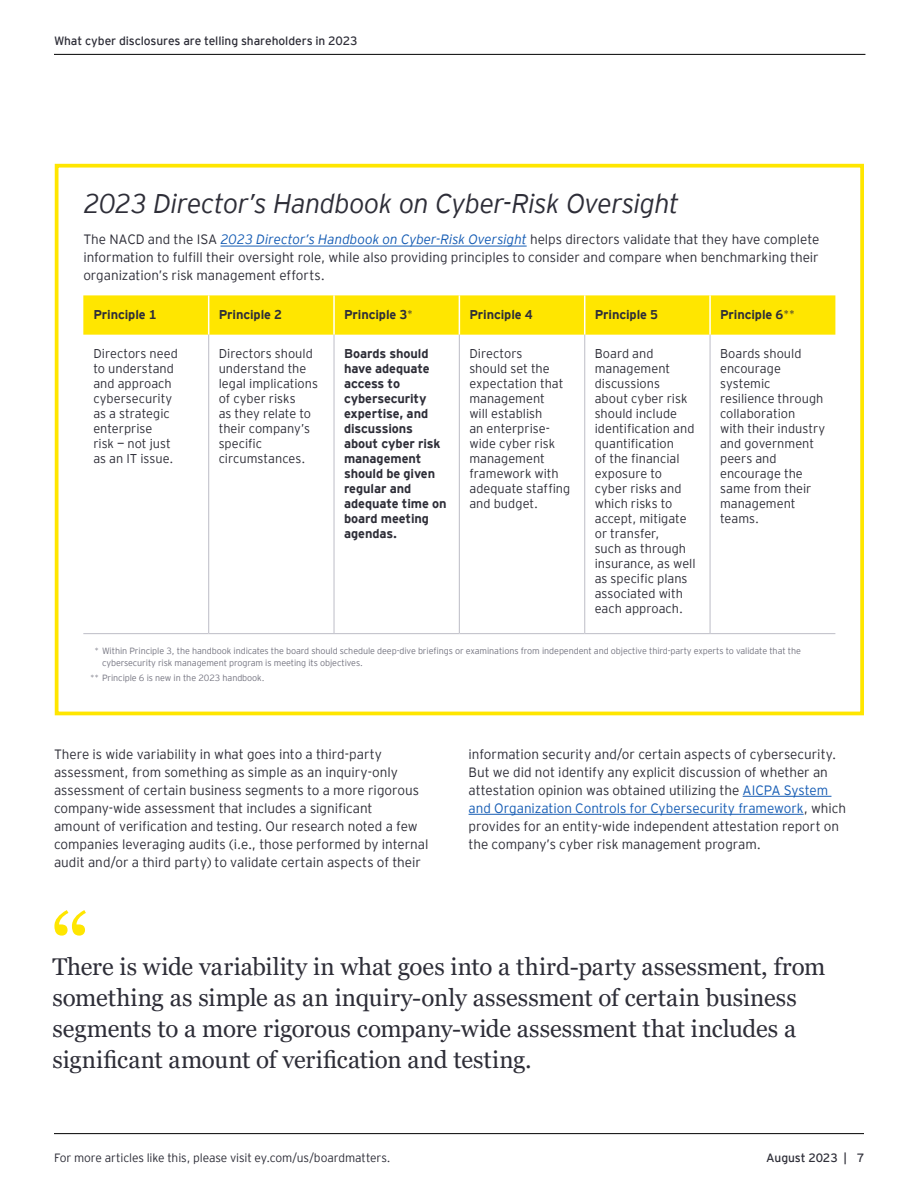
<style>
.page{position:relative;width:918px;height:1188px;background:#fff}
.page>*{position:absolute;margin:0;border:0;box-sizing:border-box;transform-origin:0 0}
.t1{font:96.6px "Georgia Pro";color:#ffe600}
.t2{font:italic 300 27px "EY Interstate";letter-spacing:-.015em;color:#2e2e38}
.t3{font:24.15px/31px "Georgia Pro";letter-spacing:-.005em;color:#2e2e38}
.t4{font:300 13.5px/18px "EY Interstate";color:#2e2e38}
.t5{font:300 12.75px/15px "EY Interstate";color:#2e2e38}
.t6{font:700 12.75px/15px "EY Interstate";letter-spacing:-.005em;color:#2e2e38}
.t7{font:12px "EY Interstate";letter-spacing:-.005em;color:#2e2e38}
.t8{font:300 12px "EY Interstate";letter-spacing:-.01em;color:#2e2e38}
.t9{font:300 9px/11.7px "EY Interstate";letter-spacing:-.01em;color:#747480}
.s1{font-style:italic;color:#155cb4}
.s2{font-weight:300}
.s3{color:#fff}
.s4{color:#155cb4}
</style>
<div class="page">
<hr style="left:743px;top:796px;width:88px;height:1px;background:#155cb4">
<hr style="left:469px;top:814px;width:335px;height:1px;background:#155cb4">
<hr style="left:220px;top:246px;width:307px;height:1px;background:#155cb4">
<div style="left:83px;top:295px;width:752px;height:40px;background:#ffe600"></div>
<hr style="left:208px;top:295px;width:1px;height:40px;background:#fff">
<hr style="left:333px;top:295px;width:2px;height:40px;background:#fff">
<hr style="left:459px;top:295px;width:1px;height:40px;background:#fff">
<hr style="left:584px;top:295px;width:1px;height:40px;background:#fff">
<hr style="left:709px;top:295px;width:2px;height:40px;background:#fff">
<hr style="left:208px;top:335px;width:1px;height:298px;background:#c4c4cd">
<hr style="left:333px;top:335px;width:2px;height:298px;background:#c4c4cd">
<hr style="left:459px;top:335px;width:1px;height:298px;background:#c4c4cd">
<hr style="left:584px;top:335px;width:1px;height:298px;background:#c4c4cd">
<hr style="left:710px;top:335px;width:1px;height:298px;background:#c4c4cd">
<hr style="left:83px;top:633px;width:126px;height:1px;background:#c4c4cd">
<hr style="left:209px;top:633px;width:125px;height:1px;background:#c4c4cd">
<hr style="left:334px;top:633px;width:125px;height:1px;background:#c4c4cd">
<hr style="left:459px;top:633px;width:126px;height:1px;background:#c4c4cd">
<hr style="left:585px;top:633px;width:125px;height:1px;background:#c4c4cd">
<hr style="left:710px;top:633px;width:125px;height:1px;background:#c4c4cd">
<div style="left:55px;top:164px;width:809px;height:551px;border:4px solid #ffe600"></div>
<hr style="left:54px;top:1133px;width:810px;height:1px;background:#000">
<hr style="left:54px;top:54px;width:811px;height:1px;background:#000">
<p class="t7" style="left:54px;top:32px;width:305px">What cyber disclosures are telling shareholders in 2023</p>
<h2 class="t2" style="left:83px;top:184px;width:597px">2023 Director’s Handbook on Cyber-Risk Oversight</h2>
<p class="t4" style="left:83px;top:230px;width:738px;text-align:justify">The NACD and the ISA <span class="s1">2023 Director’s Handbook on Cyber-Risk Oversight</span> helps directors validate that they have complete information to fulfill their oversight role, while also providing principles to consider and compare when benchmarking their organization’s risk management efforts.</p>
<p class="t6" style="left:93px;top:306px;width:65px">Principle 1</p>
<p class="t6" style="left:219px;top:306px;width:65px">Principle 2</p>
<p class="t6" style="left:344px;top:306px;width:71px">Principle 3<span class="s2">*</span></p>
<p class="t6" style="left:469px;top:306px;width:65px">Principle 4</p>
<p class="t6" style="left:595px;top:306px;width:65px">Principle 5</p>
<p class="t6" style="left:720px;top:306px;width:77px">Principle 6<span class="s2">**</span></p>
<p class="t5" style="left:93px;top:346px;width:86px">Directors need to understand and approach cybersecurity as a strategic enterprise<br>risk — not just as an IT issue.</p>
<p class="t5" style="left:219px;top:346px;width:101px">Directors should understand the legal implications of cyber risks<br>as they relate to their company’s specific circumstances.</p>
<p class="t6" style="left:344px;top:345px;width:104px">Boards should have adequate access to cybersecurity expertise, and discussions about cyber risk management should be given regular and adequate time on board meeting agendas.</p>
<p class="t5" style="left:469px;top:345px;width:103px">Directors<br>should set the expectation that management<br>will establish<br>an enterprise&shy;wide cyber risk management framework with adequate staffing and budget.</p>
<p class="t5" style="left:595px;top:345px;width:102px">Board and management discussions about cyber risk should include identification and quantification<br>of the financial exposure to cyber risks and which risks to accept, mitigate or transfer,<br>such as through insurance, as well as specific plans associated with each approach.</p>
<p class="t5" style="left:720px;top:345px;width:107px">Boards should encourage systemic resilience through collaboration<br>with their industry and government peers and encourage the same from their management teams.</p>
<p class="t9" style="left:102px;top:645px;width:700px;text-indent:-12px"><span class="s3">*</span>* Within Principle 3, the handbook indicates the board should schedule deep-dive briefings or examinations from independent and objective third-party experts to validate that the cybersecurity risk management program is meeting its objectives.</p>
<p class="t9" style="left:90px;top:672px;width:176px">** Principle 6 is new in the 2023 handbook.</p>
<p class="t4" style="left:54px;top:744px;width:376px">There is wide variability in what goes into a third‑party assessment, from something as simple as an inquiry‑only assessment of certain business segments to a more rigorous company-wide assessment that includes a significant<br>amount of verification and testing. Our research noted a few companies leveraging audits (i.e., those performed by internal audit and/or a third party) to validate certain aspects of their</p>
<p class="t4" style="left:469px;top:744px;width:379px">information security and/or certain aspects of cybersecurity.<br>But we did not identify any explicit discussion of whether an attestation opinion was obtained utilizing the <span class="s4">AICPA System and Organization Controls for Cybersecurity framework</span>, which provides for an entity‑wide independent attestation report on the company’s cyber risk management program.</p>
<h1 class="t1" style="left:51px;top:893px;width:41px">“</h1>
<p class="t3" style="left:52px;top:952px;width:775px">There is wide variability in what goes into a third‑party assessment, from something as simple as an inquiry‑only assessment of certain business segments to a more rigorous company-wide assessment that includes a significant amount of verification and testing.</p>
<p class="t8" style="left:54px;top:1149px;width:338px">For more articles like this, please visit ey.com/us/boardmatters.</p>
<p class="t7" style="left:766px;top:1149px;width:99px">August 2023 | 7</p>
</div>
